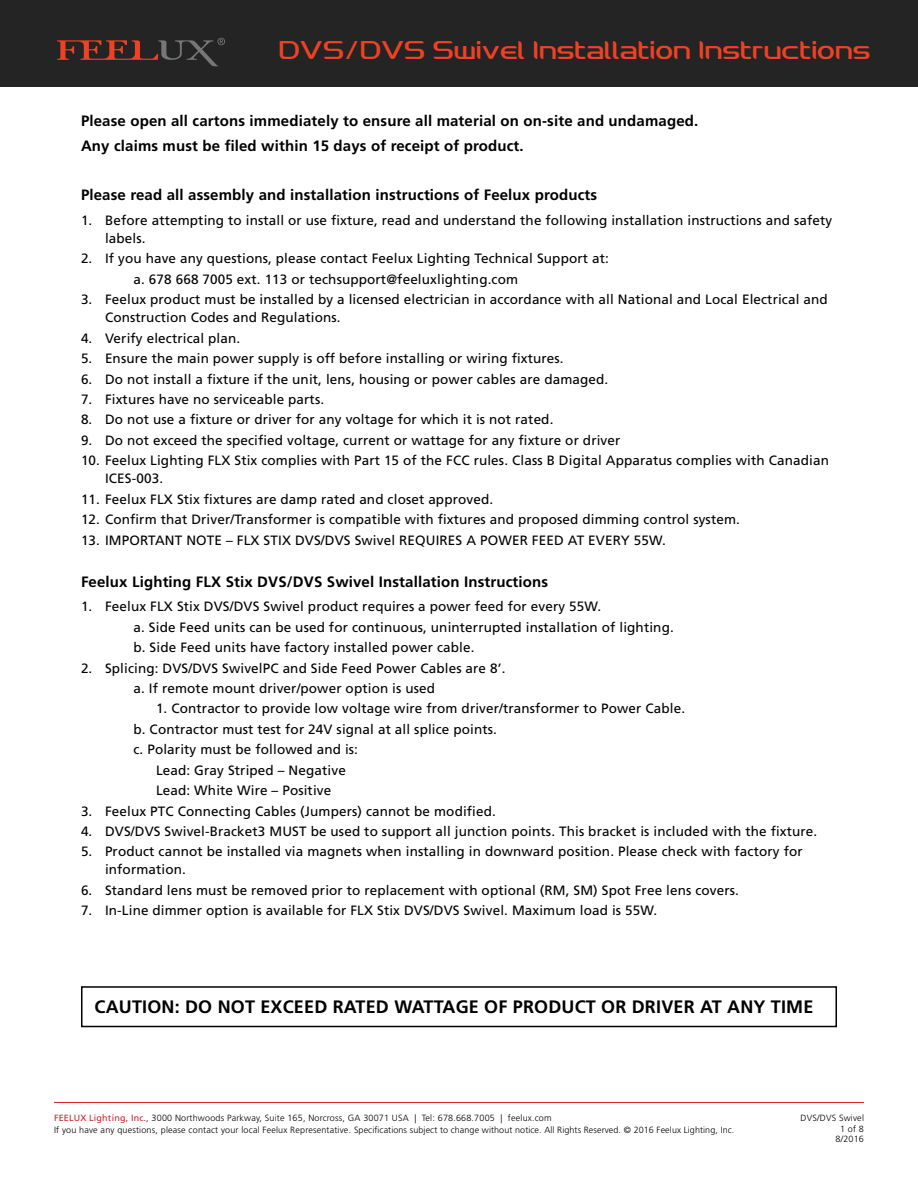
<style>
.page{position:relative;width:918px;height:1188px;background:#fff}
.page>*{position:absolute;margin:0;border:0;box-sizing:border-box;transform-origin:0 0}
.t1{font:27px "HH Feelux 1.0";color:#ef4123}
.t2{font:700 18px "Frutiger";letter-spacing:.01em;color:#000}
.t3{font:700 15px/24.8px "Frutiger";letter-spacing:.01em;color:#000}
.t4{font:13.5px/18px "Frutiger";letter-spacing:.01em;color:#000}
.t5{font:300 9px/10.5px "Frutiger";letter-spacing:.02em;color:#000}
.s1{font-weight:400;color:#d2232a}
</style>
<div class="page">
<hr style="left:54px;top:1102px;width:810px;height:1px;background:#d2232a">
<div style="left:0;top:0;width:918px;height:86px;background:#242424"></div>
<svg style="left:57px;top:38px;width:168px;height:28px"></svg>
<div style="left:81px;top:986px;width:756px;height:41px;border:2px solid #000"></div>
<h1 class="t1" style="left:279px;top:36px;width:593px">DVS/DVS Swivel Installation Instructions</h1>
<p class="t3" style="left:81px;top:108px;width:619px">Please open all cartons immediately to ensure all material on on-site and undamaged.<br>Any claims must be filed within 15 days of receipt of product.</p>
<p class="t3" style="left:81px;top:183px;width:518px">Please read all assembly and installation instructions of Feelux products</p>
<p class="t4" style="left:105px;top:211px;width:729px;text-indent:-24px">1. Before attempting to install or use fixture, read and understand the following installation instructions and safety labels.</p>
<p class="t4" style="left:134px;top:249px;width:477px;line-height:20.4px;text-indent:-53px">2. If you have any questions, please contact Feelux Lighting Technical Support at: a. 678 668 7005 ext. 113 or techsupport@feeluxlighting.com</p>
<p class="t4" style="left:105px;top:291px;width:724px;text-indent:-24px">3. Feelux product must be installed by a licensed electrician in accordance with all National and Local Electrical and<br>Construction Codes and Regulations.</p>
<p class="t4" style="left:81px;top:329px;width:161px">4. Verify electrical plan.</p>
<p class="t4" style="left:81px;top:349px;width:484px">5. Ensure the main power supply is off before installing or wiring fixtures.</p>
<p class="t4" style="left:81px;top:370px;width:529px">6. Do not install a fixture if the unit, lens, housing or power cables are damaged.</p>
<p class="t4" style="left:81px;top:390px;width:245px">7. Fixtures have no serviceable parts.</p>
<p class="t4" style="left:81px;top:411px;width:474px">8. Do not use a fixture or driver for any voltage for which it is not rated.</p>
<p class="t4" style="left:81px;top:431px;width:541px">9. Do not exceed the specified voltage, current or wattage for any fixture or driver</p>
<p class="t4" style="left:105px;top:452px;width:726px;text-indent:-24px">10. Feelux Lighting FLX Stix complies with Part 15 of the FCC rules. Class B Digital Apparatus complies with Canadian<br>ICES-003.</p>
<p class="t4" style="left:81px;top:490px;width:414px">11. Feelux FLX Stix fixtures are damp rated and closet approved.</p>
<p class="t4" style="left:81px;top:510px;width:660px">12. Confirm that Driver/Transformer is compatible with fixtures and proposed dimming control system.</p>
<p class="t4" style="left:81px;top:531px;width:586px">13. IMPORTANT NOTE – FLX STIX DVS/DVS Swivel REQUIRES A POWER FEED AT EVERY 55W.</p>
<p class="t3" style="left:81px;top:569px;width:469px">Feelux Lighting FLX Stix DVS/DVS Swivel Installation Instructions</p>
<p class="t4" style="left:134px;top:597px;width:542px;line-height:20.4px;text-indent:-53px">1. Feelux FLX Stix DVS/DVS Swivel product requires a power feed for every 55W.<br>a. Side Feed units can be used for continuous, uninterrupted installation of lighting. b. Side Feed units have factory installed power cable.</p>
<p class="t4" style="left:134px;top:658px;width:373px;line-height:20.4px;text-indent:-53px">2. Splicing: DVS/DVS SwivelPC and Side Feed Power Cables are 8’. a. If remote mount driver/power option is used</p>
<p class="t4" style="left:156px;top:700px;width:531px">1. Contractor to provide low voltage wire from driver/transformer to Power Cable.</p>
<p class="t4" style="left:134px;top:720px;width:365px">b. Contractor must test for 24V signal at all splice points.</p>
<p class="t4" style="left:134px;top:741px;width:226px">c. Polarity must be followed and is:</p>
<p class="t4" style="left:156px;top:761px;width:191px">Lead: Gray Striped – Negative</p>
<p class="t4" style="left:156px;top:782px;width:177px">Lead: White Wire – Positive</p>
<p class="t4" style="left:81px;top:802px;width:416px">3. Feelux PTC Connecting Cables (Jumpers) cannot be modified.</p>
<p class="t4" style="left:81px;top:822px;width:738px">4. DVS/DVS Swivel-Bracket3 MUST be used to support all junction points. This bracket is included with the fixture.</p>
<p class="t4" style="left:105px;top:843px;width:699px;text-indent:-24px">5. Product cannot be installed via magnets when installing in downward position. Please check with factory for information.</p>
<p class="t4" style="left:81px;top:881px;width:659px">6. Standard lens must be removed prior to replacement with optional (RM, SM) Spot Free lens covers.</p>
<p class="t4" style="left:81px;top:902px;width:578px">7. In-Line dimmer option is available for FLX Stix DVS/DVS Swivel. Maximum load is 55W.</p>
<h2 class="t2" style="left:94px;top:996px;width:720px">CAUTION: DO NOT EXCEED RATED WATTAGE OF PRODUCT OR DRIVER AT ANY TIME</h2>
<p class="t5" style="left:54px;top:1112px;width:682px;line-height:12px"><span class="s1">FEELUX Lighting, Inc.</span>, 3000 Northwoods Parkway, Suite 165, Norcross, GA 30071 USA | Tel: 678.668.7005 | feelux.com<br>If you have any questions, please contact your local Feelux Representative. Specifications subject to change without notice. All Rights Reserved. © 2016 Feelux Lighting, Inc.</p>
<p class="t5" style="left:801px;top:1113px;width:65px;text-align:right">DVS/DVS Swivel<br>1 of 8<br>8/2016</p>
</div>
